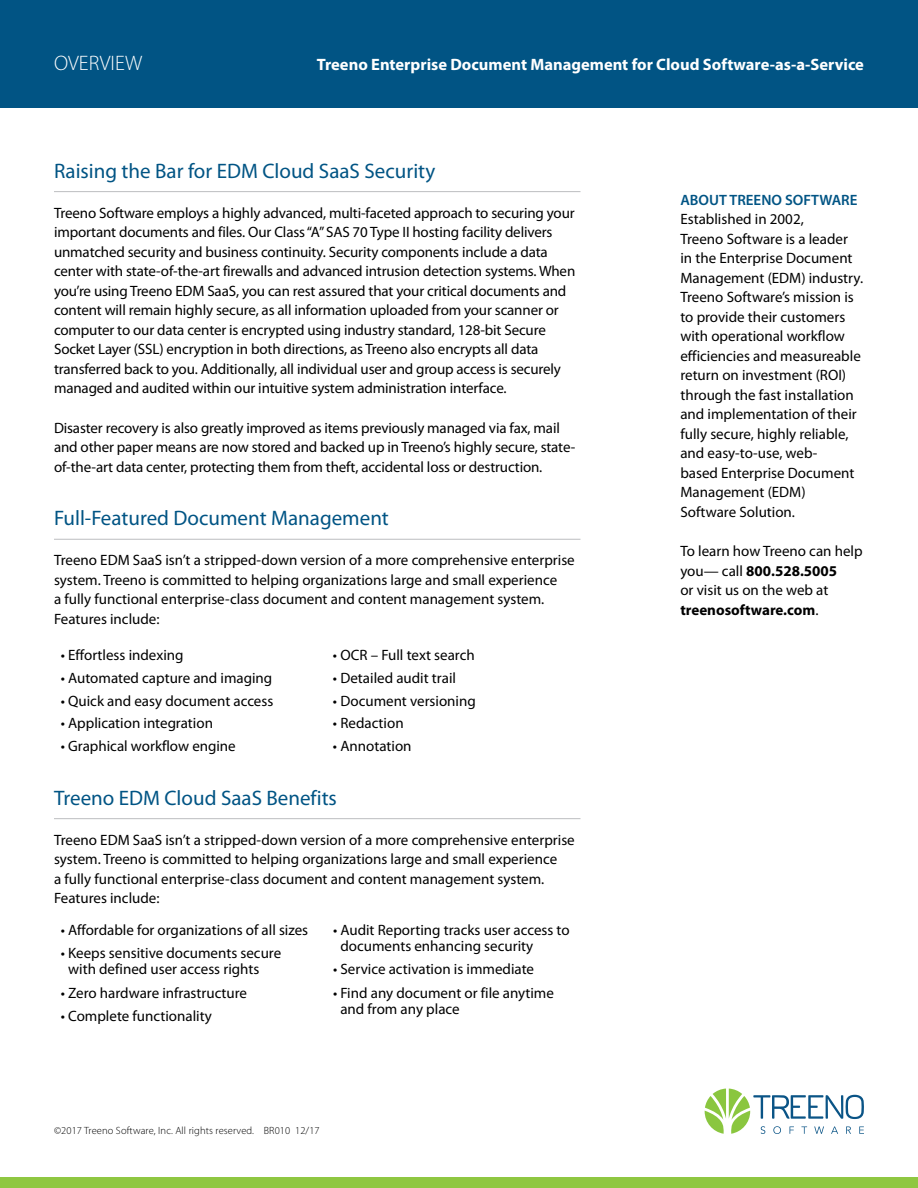
<style>
.page{position:relative;width:918px;height:1188px;background:#fff}
.page>*{position:absolute;margin:0;border:0;box-sizing:border-box;transform-origin:0 0}
.t1{font:21px "Myriad Pro";color:#015484}
.t2{font:300 21px "Myriad Pro";color:#fff}
.t3{font:700 16.5px "Myriad Pro";color:#fff}
.t4{font:15px/19.5px "Myriad Pro";letter-spacing:-.005em;color:#000}
.t5{font:600 15px "Myriad Pro";color:#015484}
.t6{font:300 10.5px "Myriad Pro";letter-spacing:.01em;color:#000}
.s1{font-weight:700}
</style>
<div class="page">
<hr style="left:54px;top:191px;width:526px;height:1px;background:#bcbec0">
<hr style="left:54px;top:539px;width:526px;height:1px;background:#bcbec0">
<div style="left:0;top:1177px;width:918px;height:11px;background:#8fc741"></div>
<div style="left:0;top:0;width:918px;height:108px;background:#015484"></div>
<svg style="left:705px;top:1089px;width:159px;height:45px"></svg>
<hr style="left:54px;top:818px;width:526px;height:1px;background:#bcbec0">
<h1 class="t2" style="left:54px;top:51px;width:90px">OVERVIEW</h1>
<p class="t3" style="left:317px;top:53px;width:549px">Treeno Enterprise Document Management for Cloud Software-as-a-Service</p>
<h1 class="t1" style="left:54px;top:158px;width:383px">Raising the Bar for EDM Cloud SaaS Security</h1>
<p class="t4" style="left:54px;top:202px;width:523px">Treeno Software employs a highly advanced, multi-faceted approach to securing your important documents and files. Our Class “A” SAS 70 Type II hosting facility delivers unmatched security and business continuity. Security components include a data center with state-of-the-art firewalls and advanced intrusion detection systems. When you’re using Treeno EDM SaaS, you can rest assured that your critical documents and content will remain highly secure, as all information uploaded from your scanner or computer to our data center is encrypted using industry standard, 128-bit Secure Socket Layer (SSL) encryption in both directions, as Treeno also encrypts all data transferred back to you. Additionally, all individual user and group access is securely managed and audited within our intuitive system administration interface.</p>
<p class="t4" style="left:54px;top:418px;width:523px">Disaster recovery is also greatly improved as items previously managed via fax, mail and other paper means are now stored and backed up in Treeno’s highly secure, state&shy;of-the-art data center, protecting them from theft, accidental loss or destruction.</p>
<h1 class="t1" style="left:54px;top:505px;width:336px">Full-Featured Document Management</h1>
<p class="t4" style="left:54px;top:550px;width:522px">Treeno EDM SaaS isn’t a stripped-down version of a more comprehensive enterprise system. Treeno is committed to helping organizations large and small experience<br>a fully functional enterprise-class document and content management system.<br>Features include:</p>
<p class="t4" style="left:61px;top:645px;width:124px">• Effortless indexing</p>
<p class="t4" style="left:61px;top:668px;width:213px">• Automated capture and imaging</p>
<p class="t4" style="left:61px;top:691px;width:214px">• Quick and easy document access</p>
<p class="t4" style="left:61px;top:713px;width:154px">• Application integration</p>
<p class="t4" style="left:61px;top:736px;width:177px">• Graphical workflow engine</p>
<p class="t4" style="left:333px;top:645px;width:143px">• OCR – Full text search</p>
<p class="t4" style="left:333px;top:668px;width:125px">• Detailed audit trail</p>
<p class="t4" style="left:333px;top:690px;width:144px">• Document versioning</p>
<p class="t4" style="left:333px;top:713px;width:72px">• Redaction</p>
<p class="t4" style="left:333px;top:736px;width:80px">• Annotation</p>
<h1 class="t1" style="left:54px;top:785px;width:284px">Treeno EDM Cloud SaaS Benefits</h1>
<p class="t4" style="left:54px;top:830px;width:522px">Treeno EDM SaaS isn’t a stripped-down version of a more comprehensive enterprise system. Treeno is committed to helping organizations large and small experience<br>a fully functional enterprise-class document and content management system.<br>Features include:</p>
<p class="t4" style="left:61px;top:920px;width:249px">• Affordable for organizations of all sizes</p>
<p class="t4" style="left:68px;top:944px;width:215px;line-height:16.5px;text-indent:-7px">• Keeps sensitive documents secure with defined user access rights</p>
<p class="t4" style="left:61px;top:983px;width:188px">• Zero hardware infrastructure</p>
<p class="t4" style="left:61px;top:1006px;width:153px">• Complete functionality</p>
<p class="t4" style="left:340px;top:921px;width:231px;line-height:16.5px;text-indent:-7px">• Audit Reporting tracks user access to documents enhancing security</p>
<p class="t4" style="left:333px;top:959px;width:203px">• Service activation is immediate</p>
<p class="t4" style="left:340px;top:984px;width:215px;line-height:16.5px;text-indent:-7px">• Find any document or file anytime and from any place</p>
<p class="t6" style="left:54px;top:1125px;width:267px">©2017 Treeno Software, Inc. All rights reserved. BR010 12/17</p>
<p class="t5" style="left:680px;top:190px;width:179px">ABOUT TREENO SOFTWARE</p>
<p class="t4" style="left:680px;top:209px;width:184px">Established in 2002,<br>Treeno Software is a leader in the Enterprise Document<br>Management (EDM) industry.<br>Treeno Software’s mission is to provide their customers with operational workflow efficiencies and measureable return on investment (ROI) through the fast installation and implementation of their fully secure, highly reliable, and easy-to-use, web-<br>based Enterprise Document<br>Management (EDM)<br>Software Solution.</p>
<p class="t4" style="left:680px;top:541px;width:184px">To learn how Treeno can help you— call <span class="s1">800.528.5005<br></span>or visit us on the web at <span class="s1">treenosoftware.com</span>.</p>
</div>
